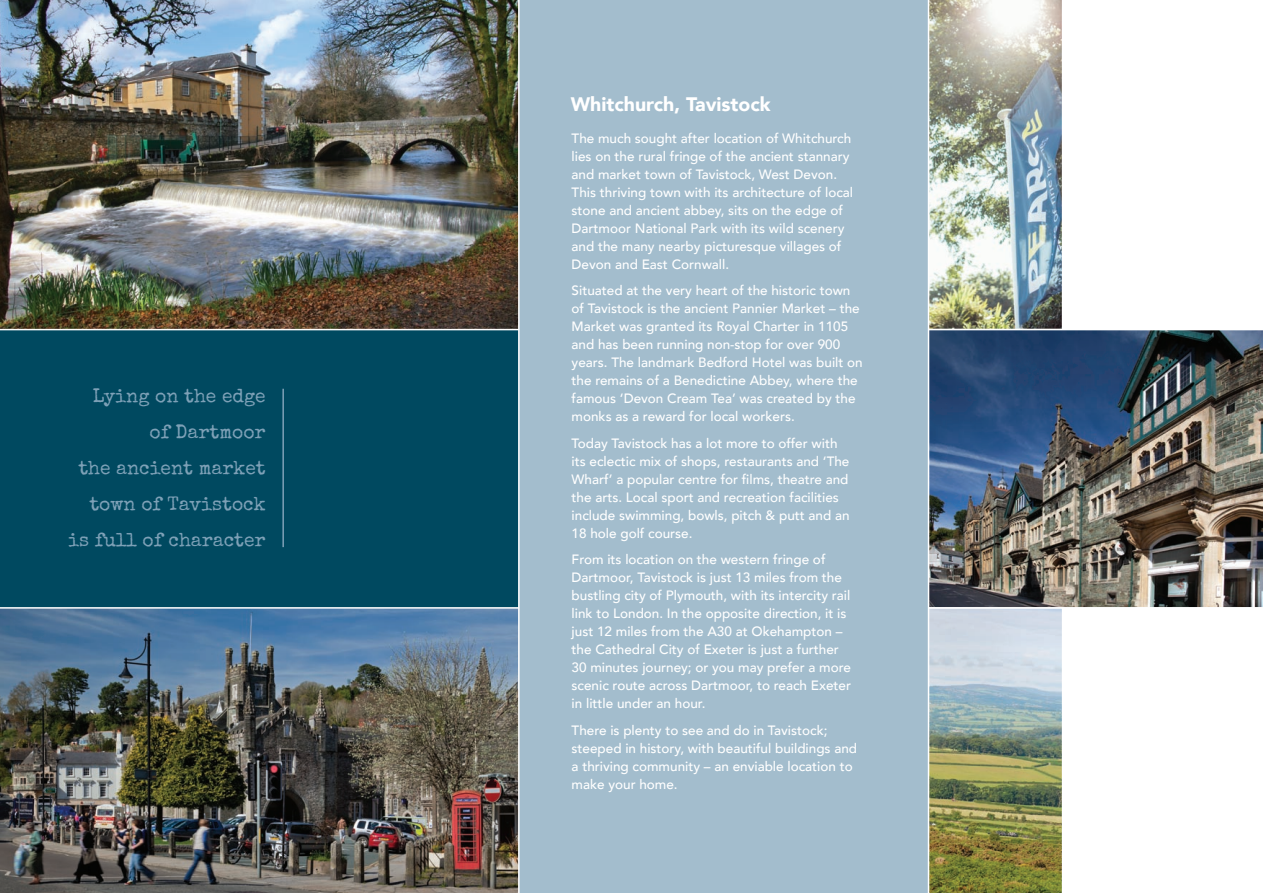
<style>
.page{position:relative;width:1263px;height:893px;background:#fff}
.page>*{position:absolute;margin:0;border:0;box-sizing:border-box;transform-origin:0 0}
.t1{font:900 19.5px "Avenir";color:#fff}
.t2{font:19.2px/35.8px "Special Elite";color:#7ea1b7;text-align:right}
.t3{font:500 13.5px/18px "Avenir";color:#fff}
</style>
<div class="page">
<img style="left:0;top:0;width:518px;height:329px">
<img style="left:0;top:609px;width:518px;height:284px">
<div style="left:0;top:330px;width:519px;height:278px;background:#004960"></div>
<img style="left:929px;top:0;width:133px;height:329px">
<img style="left:929px;top:608px;width:133px;height:285px">
<hr style="left:0;top:607px;width:519px;height:2px;background:#fff">
<hr style="left:282px;top:389px;width:2px;height:158px;background:#7ea1b7">
<img style="left:929px;top:330px;width:334px;height:277px">
<div style="left:519px;top:0;width:409px;height:893px;background:#a3bdcd"></div>
<hr style="left:518px;top:0;width:2px;height:893px;background:#fff">
<h2 class="t2" style="left:68px;top:378px;width:199px">Lying on the edge of Dartmoor<br>the ancient market town of Tavistock is full of character</h2>
<h1 class="t1" style="left:571px;top:87px;width:201px">Whitchurch, Tavistock</h1>
<p class="t3" style="left:572px;top:128px;width:283px">The much sought after location of Whitchurch lies on the rural fringe of the ancient stannary and market town of Tavistock, West Devon.<br>This thriving town with its architecture of local stone and ancient abbey, sits on the edge of Dartmoor National Park with its wild scenery and the many nearby picturesque villages of Devon and East Cornwall.</p>
<p class="t3" style="left:572px;top:281px;width:293px">Situated at the very heart of the historic town of Tavistock is the ancient Pannier Market – the Market was granted its Royal Charter in 1105 and has been running non-stop for over 900 years. The landmark Bedford Hotel was built on the remains of a Benedictine Abbey, where the famous ‘Devon Cream Tea’ was created by the monks as a reward for local workers.</p>
<p class="t3" style="left:572px;top:433px;width:280px">Today Tavistock has a lot more to offer with its eclectic mix of shops, restaurants and ‘The Wharf’ a popular centre for films, theatre and the arts. Local sport and recreation facilities include swimming, bowls, pitch &amp; putt and an 18 hole golf course.</p>
<p class="t3" style="left:572px;top:550px;width:281px">From its location on the western fringe of Dartmoor, Tavistock is just 13 miles from the bustling city of Plymouth, with its intercity rail link to London. In the opposite direction, it is just 12 miles from the A30 at Okehampton – the Cathedral City of Exeter is just a further 30 minutes journey; or you may prefer a more scenic route across Dartmoor, to reach Exeter in little under an hour.</p>
<p class="t3" style="left:572px;top:720px;width:287px">There is plenty to see and do in Tavistock; steeped in history, with beautiful buildings and a thriving community – an enviable location to make your home.</p>
</div>
